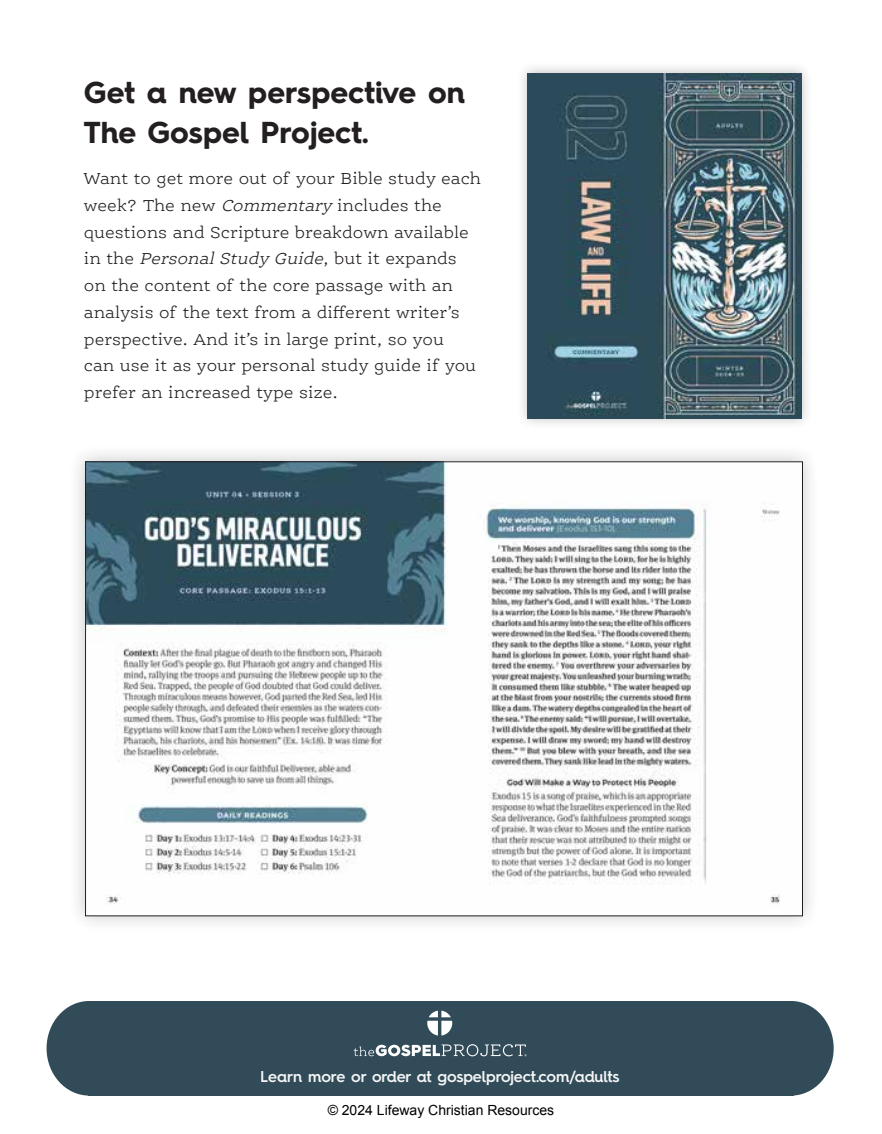
<style>
.page{position:relative;width:882px;height:1134px;background:#fff}
.page>*{position:absolute;margin:0;border:0;box-sizing:border-box;transform-origin:0 0}
.t1{font:700 30.28px/39.4px "Hurme Geometric Sans 4";color:#231f20}
.t2{font:300 17.15px/26.8px "Ernestine Pro";color:#231f20}
.t3{font:600 15.75px "Hurme Geometric Sans 4";letter-spacing:-.01em;color:#fff}
.t4{font:14px "Arial";color:#000}
.s1{font-style:italic}
</style>
<div class="page">
<div style="left:47px;top:1001px;width:85px;height:95px;background:#324b58;border-radius:50%"></div>
<div style="left:88px;top:1001px;width:706px;height:95px;background:#324b58"></div>
<div style="left:748px;top:1001px;width:86px;height:95px;background:#324b58;border-radius:50%"></div>
<svg style="left:427px;top:1011px;width:25px;height:25px"></svg>
<svg style="left:354px;top:1044px;width:173px;height:12px"></svg>
<div style="left:516px;top:62px;width:298px;height:368px;background:#231f20;opacity:.28"></div>
<img style="left:528px;top:73px;width:274px;height:345px">
<div style="left:68px;top:444px;width:752px;height:490px;background:#231f20;opacity:.25"></div>
<img style="left:87px;top:464px;width:714px;height:450px">
<h1 class="t1" style="left:84px;top:72px;width:383px">Get a new perspective on<br>The Gospel Project.</h1>
<p class="t2" style="left:84px;top:165px;width:399px">Want to get more out of your Bible study each week? The new <span class="s1">Commentary</span> includes the questions and Scripture breakdown available<br>i n t h e <span class="s1">Personal Study Guide</span>, b u t i t e x p a n d s on the content of the core passage with an analysis of the text from a different writer’s perspective. And it’s in large print, so you<br>can use it as your personal study guide if you prefer an increased type size.</p>
<p class="t3" style="left:261px;top:1066px;width:360px">Learn more or order at gospelproject.com/adults</p>
<p class="t4" style="left:328px;top:1101px;width:228px">© 2024 Lifeway Christian Resources</p>
</div>
